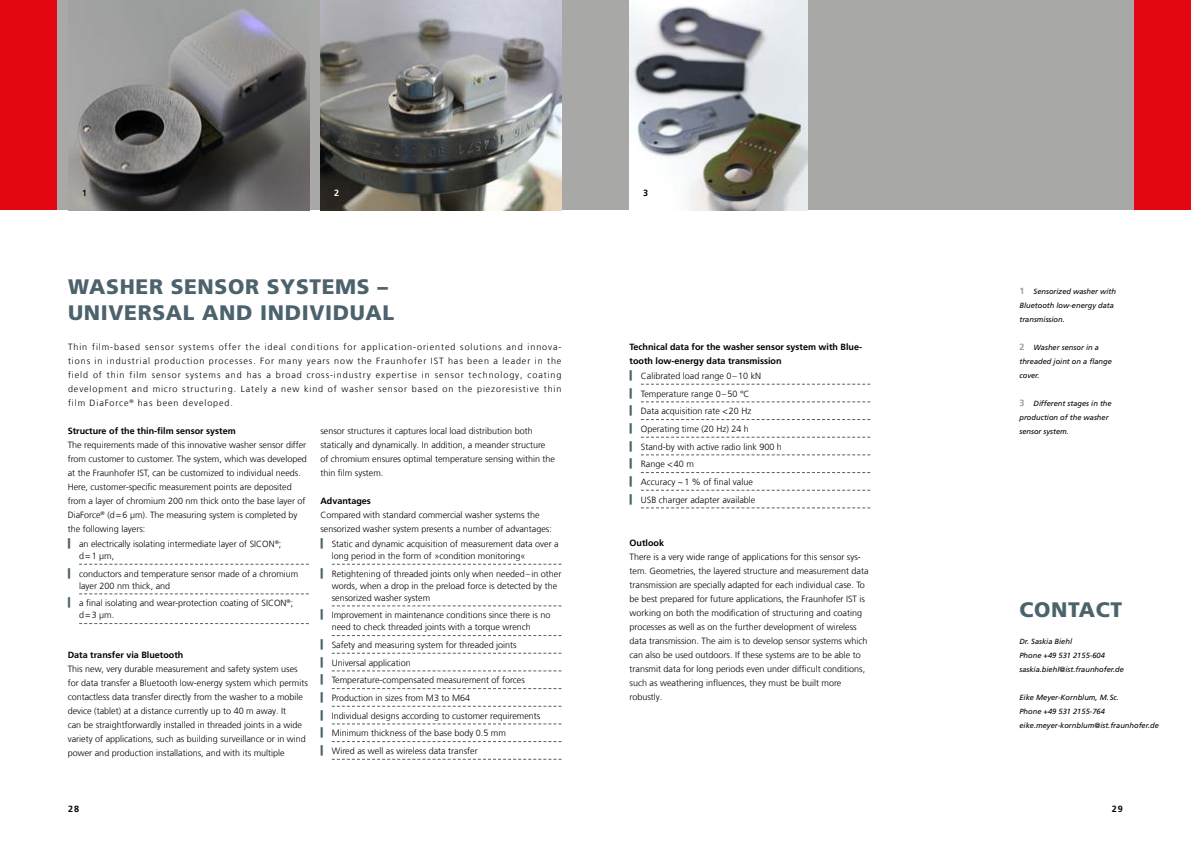
<style>
.page{position:relative;width:1191px;height:842px;background:#fff}
.page>*{position:absolute;margin:0;border:0;box-sizing:border-box;transform-origin:0 0}
.t1{font:900 21px/26px "Frutiger LT Com";letter-spacing:.03em;color:#4c626c}
.t2{font:300 9px/14px "Frutiger LT Com";color:#000}
.t3{font:700 9px/14px "Frutiger LT Com";color:#000}
.t4{font:700 9px "Frutiger LT Com";color:#fff}
.t5{font:italic 7.5px/14px "Frutiger LT Com";color:#000}
.s1{font-weight:700;font-style:normal;font-size:9px;color:#9d9d9c}
</style>
<div class="page">
<div style="left:595px;top:0;width:596px;height:210px;background:#a8a8a7"></div>
<div style="left:0;top:0;width:595px;height:210px;background:#a8a8a7"></div>
<img style="left:320px;top:0;width:241px;height:210px">
<img style="left:68px;top:0;width:241px;height:210px">
<img style="left:629px;top:0;width:178px;height:210px">
<svg style="left:332px;top:564px;width:229px;height:1px"></svg>
<svg style="left:332px;top:605px;width:229px;height:1px"></svg>
<svg style="left:332px;top:635px;width:229px;height:1px"></svg>
<svg style="left:332px;top:653px;width:229px;height:1px"></svg>
<svg style="left:332px;top:670px;width:229px;height:1px"></svg>
<svg style="left:332px;top:688px;width:229px;height:1px"></svg>
<svg style="left:332px;top:706px;width:229px;height:1px"></svg>
<svg style="left:332px;top:723px;width:229px;height:1px"></svg>
<svg style="left:332px;top:741px;width:229px;height:1px"></svg>
<svg style="left:332px;top:759px;width:229px;height:1px"></svg>
<svg style="left:79px;top:564px;width:230px;height:1px"></svg>
<svg style="left:79px;top:593px;width:230px;height:1px"></svg>
<svg style="left:79px;top:623px;width:230px;height:1px"></svg>
<svg style="left:641px;top:384px;width:229px;height:1px"></svg>
<svg style="left:641px;top:401px;width:229px;height:1px"></svg>
<svg style="left:641px;top:419px;width:229px;height:1px"></svg>
<svg style="left:641px;top:437px;width:229px;height:1px"></svg>
<svg style="left:641px;top:454px;width:229px;height:1px"></svg>
<svg style="left:641px;top:472px;width:229px;height:1px"></svg>
<svg style="left:641px;top:490px;width:229px;height:1px"></svg>
<svg style="left:641px;top:507px;width:229px;height:1px"></svg>
<div style="left:1134px;top:0;width:57px;height:210px;background:#e30613"></div>
<div style="left:0;top:0;width:57px;height:210px;background:#e30613"></div>
<p class="t3" style="left:82px;top:186px;width:7px">1</p>
<p class="t4" style="left:334px;top:188px;width:7px">2</p>
<p class="t3" style="left:643px;top:186px;width:7px">3</p>
<h1 class="t1" style="left:68px;top:274px;width:328px">WASHER SENSOR SYSTEMS –<br>UNIVERSAL AND INDIVIDUAL</h1>
<p class="t2" style="left:68px;top:340px;width:495px;text-align:justify">Thin film-based sensor systems offer the ideal conditions for application-oriented solutions and innova&shy;tions in industrial production processes. For many years now the Fraunhofer IST has been a leader in the field of thin film sensor systems and has a broad cross-industry expertise in sensor technology, coating development and micro structuring. Lately a new kind of washer sensor based on the piezoresistive thin film DiaForce<sup>®</sup> has been developed.</p>
<p class="t3" style="left:68px;top:424px;width:169px">Structure of the thin-film sensor system</p>
<p class="t2" style="left:68px;top:438px;width:241px">The requirements made of this innovative washer sensor differ from customer to customer. The system, which was developed at the Fraunhofer IST, can be customized to individual needs.<br>Here, customer-specific measurement points are deposited from a layer of chromium 200 nm thick onto the base layer of DiaForce<sup>®</sup> (d=6 µm). The measuring system is completed by the following layers:</p>
<p class="t2" style="left:79px;top:538px;width:204px;line-height:12px">an electrically isolating intermediate layer of SICON<sup>®</sup>; d=1 µm,</p>
<p class="t2" style="left:79px;top:567px;width:221px;line-height:12px">conductors and temperature sensor made of a chromium layer 200 nm thick, and</p>
<p class="t2" style="left:79px;top:597px;width:216px;line-height:12px">a final isolating and wear-protection coating of SICON<sup>®</sup>; d=3 µm.</p>
<p class="t3" style="left:68px;top:648px;width:117px">Data transfer via Bluetooth</p>
<p class="t2" style="left:68px;top:662px;width:242px">This new, very durable measurement and safety system uses for data transfer a Bluetooth low-energy system which permits contactless data transfer directly from the washer to a mobile device (tablet) at a distance currently up to 40 m away. It<br>can be straightforwardly installed in threaded joints in a wide variety of applications, such as building surveillance or in wind power and production installations, and with its multiple</p>
<p class="t2" style="left:320px;top:424px;width:236px">sensor structures it captures local load distribution both statically and dynamically. In addition, a meander structure of chromium ensures optimal temperature sensing within the thin film system.</p>
<p class="t3" style="left:320px;top:494px;width:52px">Advantages</p>
<p class="t2" style="left:320px;top:508px;width:221px">Compared with standard commercial washer systems the</p>
<p class="t2" style="left:320px;top:522px;width:233px">sensorized washer system presents a number of advantages:</p>
<p class="t2" style="left:332px;top:537px;width:228px">Static and dynamic acquisition of measurement data over a</p>
<p class="t2" style="left:332px;top:547px;width:231px;line-height:17.7px">long period in the form of »condition monitoring«<br>Retightening of threaded joints only when needed–in other</p>
<p class="t2" style="left:332px;top:579px;width:227px;line-height:12px">words, when a drop in the preload force is detected by the sensorized washer system</p>
<p class="t2" style="left:332px;top:609px;width:220px;line-height:12px">Improvement in maintenance conditions since there is no need to check threaded joints with a torque wrench</p>
<p class="t2" style="left:332px;top:636px;width:210px;line-height:17.7px">Safety and measuring system for threaded joints Universal application<br>Temperature-compensated measurement of forces Production in sizes from M3 to M64<br>Individual designs according to customer requirements Minimum thickness of the base body 0.5 mm<br>Wired as well as wireless data transfer</p>
<p class="t3" style="left:629px;top:340px;width:234px">Technical data for the washer sensor system with Blue&shy;tooth low-energy data transmission</p>
<p class="t2" style="left:641px;top:367px;width:143px;line-height:17.7px">Calibrated load range 0–10 kN<br>Temperature range 0–50 °C<br>Data acquisition rate &lt;20 Hz<br>Operating time (20 Hz) 24 h<br>Stand-by with active radio link 900 h<br>Range &lt;40 m<br>Accuracy ~1 % of final value<br>USB charger adapter available</p>
<p class="t3" style="left:629px;top:536px;width:36px">Outlook</p>
<p class="t2" style="left:629px;top:550px;width:241px">There is a very wide range of applications for this sensor sys&shy;tem. Geometries, the layered structure and measurement data transmission are specially adapted for each individual case. To be best prepared for future applications, the Fraunhofer IST is working on both the modification of structuring and coating processes as well as on the further development of wireless data transmission. The aim is to develop sensor systems which can also be used outdoors. If these systems are to be able to transmit data for long periods even under difficult conditions, such as weathering influences, they must be built more robustly.</p>
<p class="t5" style="left:1019px;top:284px;width:98px"><span class="s1">1</span> Sensorized washer with<br>Bluetooth low-energy data transmission.</p>
<p class="t5" style="left:1019px;top:340px;width:94px"><span class="s1">2</span> Washer sensor in a threaded joint on a flange cover.</p>
<p class="t5" style="left:1019px;top:396px;width:94px"><span class="s1">3</span> Different stages in the production of the washer sensor system.</p>
<h1 class="t1" style="left:1019px;top:596px;width:31px">CONTACT</h1>
<p class="t5" style="left:1019px;top:634px;width:106px">Dr. Saskia Biehl<br>Phone +49 531 2155-604 saskia.biehl@ist.fraunhofer.de</p>
<p class="t5" style="left:1019px;top:690px;width:141px">Eike Meyer-Kornblum, M. Sc.<br>Phone +49 531 2155-764 eike.meyer-kornblum@ist.fraunhofer.de</p>
<p class="t3" style="left:68px;top:802px;width:13px">28</p>
<p class="t3" style="left:1111px;top:801px;width:13px">29</p>
</div>
